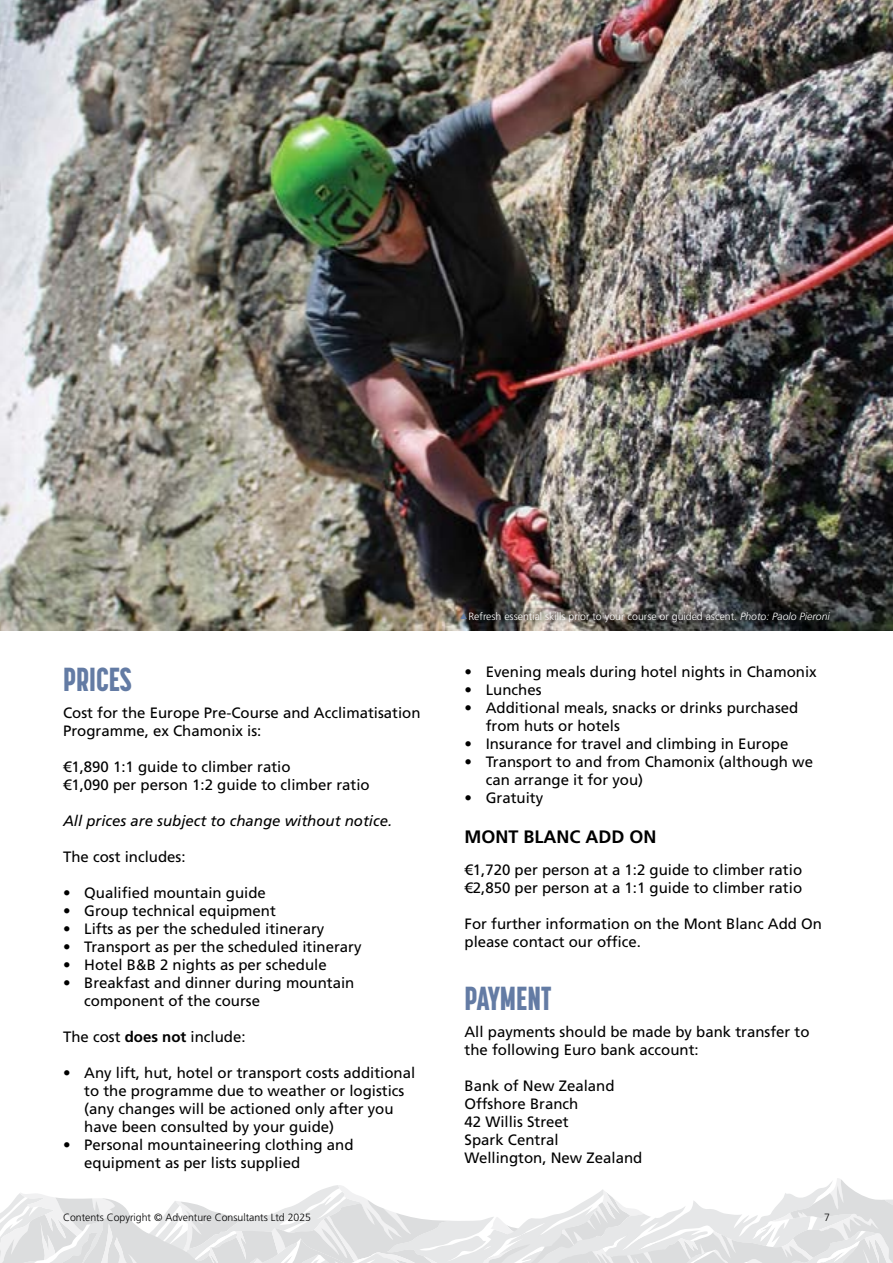
<style>
.page{position:relative;width:893px;height:1263px;background:#fff}
.page>*{position:absolute;margin:0;border:0;box-sizing:border-box;transform-origin:0 0}
.t1{font:800 33px "Korolev Compressed";color:#637ba4}
.t2{font:700 18px "Frutiger LT Std";color:#000}
.t3{font:15px/18px "Frutiger LT Std";color:#000}
.t4{font:italic 15px "Frutiger LT Std";color:#000}
.t5{font:300 10.5px "Frutiger LT Std";color:#fff}
.t6{font:300 10.5px "Frutiger LT Std";color:#000}
.s1{font-weight:700}
.s2{font-style:italic}
</style>
<div class="page">
<svg style="left:0;top:1178px;width:893px;height:85px"></svg>
<img style="left:0;top:0;width:893px;height:630px">
<svg style="left:453px;top:604px;width:385px;height:27px;background:#4e4d4a"></svg>
<svg style="left:460px;top:613px;width:7px;height:6px"></svg>
<h1 class="t1" style="left:63px;top:660px;width:70px">PRICES</h1>
<p class="t3" style="left:63px;top:704px;width:359px">Cost for the Europe Pre-Course and Acclimatisation<br>Programme, ex Chamonix is:</p>
<p class="t3" style="left:63px;top:758px;width:308px">€1,890 1:1 guide to climber ratio<br>€1,090 per person 1:2 guide to climber ratio</p>
<p class="t4" style="left:63px;top:812px;width:331px">All prices are subject to change without notice.</p>
<p class="t3" style="left:63px;top:848px;width:124px">The cost includes:</p>
<p class="t3" style="left:63px;top:884px;width:204px">• Qualified mountain guide</p>
<p class="t3" style="left:63px;top:902px;width:214px">• Group technical equipment</p>
<p class="t3" style="left:63px;top:920px;width:263px">• Lifts as per the scheduled itinerary</p>
<p class="t3" style="left:63px;top:938px;width:300px">• Transport as per the scheduled itinerary</p>
<p class="t3" style="left:63px;top:956px;width:265px">• Hotel B&amp;B 2 nights as per schedule</p>
<p class="t3" style="left:84px;top:974px;width:272px;text-indent:-21px">• Breakfast and dinner during mountain component of the course</p>
<p class="t3" style="left:63px;top:1028px;width:184px">The cost <span class="s1">does not</span> include:</p>
<p class="t3" style="left:84px;top:1064px;width:332px;text-indent:-21px">• Any lift, hut, hotel or transport costs additional to the programme due to weather or logistics (any changes will be actioned only after you have been consulted by your guide)</p>
<p class="t3" style="left:84px;top:1136px;width:271px;text-indent:-21px">• Personal mountaineering clothing and equipment as per lists supplied</p>
<p class="t5" style="left:468px;top:611px;width:363px">Refresh essential skills prior to your course or guided ascent. <span class="s2">Photo: Paolo Pieroni</span></p>
<p class="t3" style="left:464px;top:663px;width:354px">• Evening meals during hotel nights in Chamonix</p>
<p class="t3" style="left:464px;top:681px;width:79px">• Lunches</p>
<p class="t3" style="left:486px;top:699px;width:314px;text-indent:-21px">• Additional meals, snacks or drinks purchased from huts or hotels</p>
<p class="t3" style="left:464px;top:735px;width:325px">• Insurance for travel and climbing in Europe</p>
<p class="t3" style="left:486px;top:753px;width:329px;text-indent:-21px">• Transport to and from Chamonix (although we can arrange it for you)</p>
<p class="t3" style="left:464px;top:789px;width:80px">• Gratuity</p>
<p class="t2" style="left:464px;top:826px;width:193px">MONT BLANC ADD ON</p>
<p class="t3" style="left:464px;top:861px;width:339px">€1,720 per person at a 1:2 guide to climber ratio €2,850 per person at a 1:1 guide to climber ratio</p>
<p class="t3" style="left:464px;top:915px;width:359px">For further information on the Mont Blanc Add On please contact our office.</p>
<h1 class="t1" style="left:464px;top:979px;width:88px">PAYMENT</h1>
<p class="t3" style="left:464px;top:1023px;width:347px">All payments should be made by bank transfer to the following Euro bank account:</p>
<p class="t3" style="left:464px;top:1077px;width:179px">Bank of New Zealand<br>Offshore Branch<br>42 Willis Street<br>Spark Central<br>Wellington, New Zealand</p>
<p class="t6" style="left:63px;top:1211px;width:250px">Contents Copyright © Adventure Consultants Ltd 2025</p>
<p class="t6" style="left:824px;top:1211px;width:7px">7</p>
</div>
